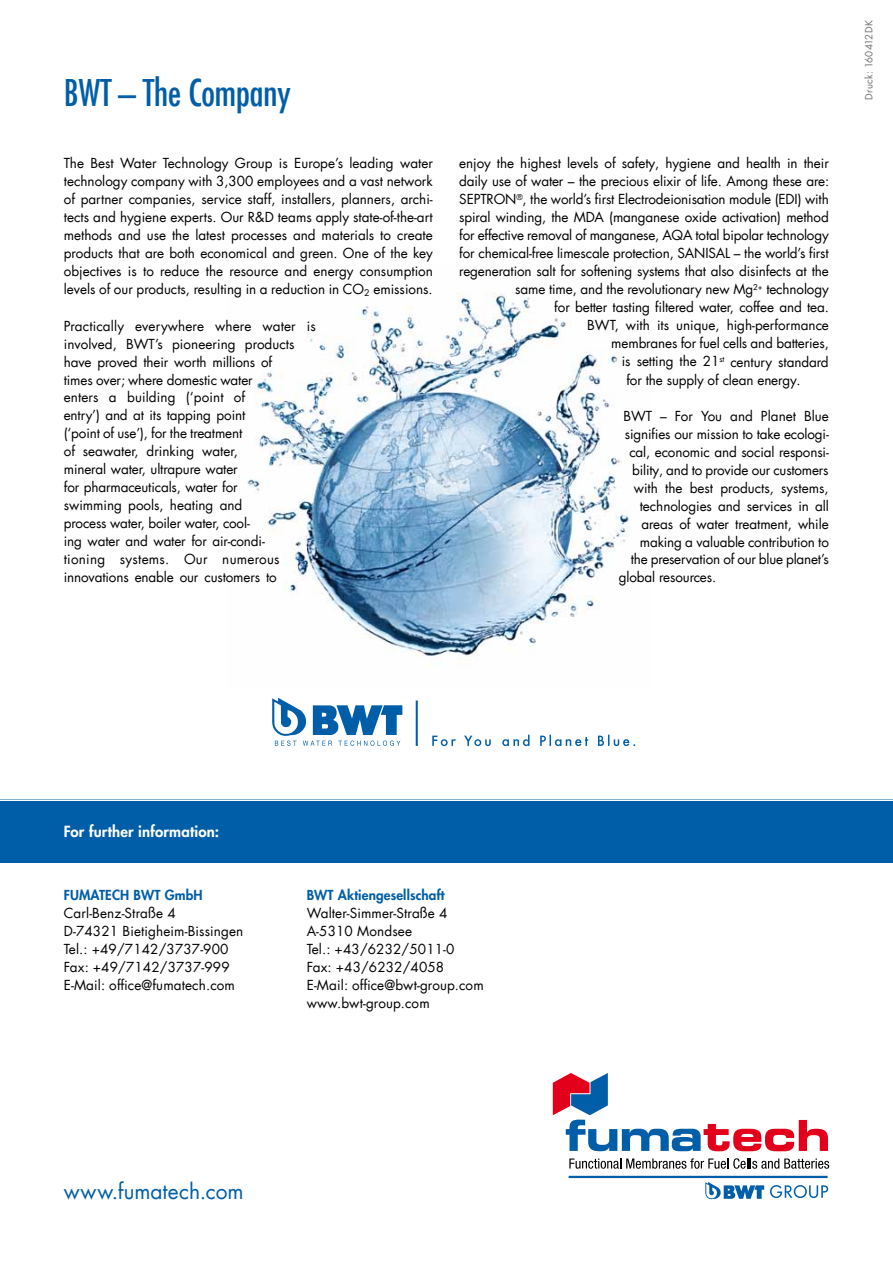
<style>
.page{position:relative;width:893px;height:1263px;background:#fff}
.page>*{position:absolute;margin:0;border:0;box-sizing:border-box;transform-origin:0 0}
.t1{font:500 condensed 36px "Futura Com";color:#005ea8}
.t2{font:21px "Futura Com";letter-spacing:.005em;color:#005ea8}
.t3{font:800 15px "Futura Com";letter-spacing:.01em;color:#fff}
.t4{font:13.5px/18px "Futura Com";letter-spacing:-.01em;color:#000;text-align:justify}
.t5{font:13.5px/18px "Futura Com";letter-spacing:.01em;color:#000}
.t6{font:800 13.5px "Futura Com";letter-spacing:.01em;color:#005ea8}
.t7{font:9.75px "Futura Com";letter-spacing:.025em;color:#707172}
</style>
<div class="page">
<div style="left:0;top:799px;width:893px;height:64px;background:#005ea8"></div>
<hr style="left:0;top:799px;width:893px;height:2px;background:#fff">
<img style="left:247px;top:292px;width:382px;height:375px">
<hr style="left:416px;top:700px;width:2px;height:46px;background:#005ea8">
<svg style="left:272px;top:698px;width:130px;height:48px"></svg>
<svg style="left:432px;top:735px;width:203px;height:11px"></svg>
<svg style="left:553px;top:1073px;width:275px;height:78px"></svg>
<hr style="left:569px;top:1176px;width:258px;height:2px;background:#005ea8">
<svg style="left:705px;top:1182px;width:59px;height:17px"></svg>
<svg style="left:770px;top:1185px;width:58px;height:13px"></svg>
<svg style="left:569px;top:1158px;width:260px;height:11px"></svg>
<h1 class="t1" style="left:64px;top:68px;width:229px">BWT – The Company</h1>
<p class="t4" style="left:64px;top:154px;width:371px">The Best Water Technology Group is Europe’s leading water technology company with 3,300 employees and a vast network of partner companies, service staff, installers, planners, archi&shy;tects and hygiene experts. Our R&amp;D teams apply state-of-the-art methods and use the latest processes and materials to create products that are both economical and green. One of the key objectives is to reduce the resource and energy consumption levels of our products, resulting in a reduction in CO<sub>2</sub> emissions.</p>
<p class="t4" style="left:64px;top:316px;width:254px;text-align:left">Practically everywhere where water is involved, BWT’s pioneering products have proved their worth millions of<br>times over; where domestic water<br>enters a building (‘point of<br>entry’) and at its tapping point<br>(‘point of use’), for the treatment<br>of seawater, drinking water,<br>mineral water, ultrapure water<br>for pharmaceuticals, water for<br>swimming pools, heating and<br>process water, boiler water, cool-<br>ing water and water for air-condi-<br>tioning systems. Our numerous innovations enable our customers to</p>
<p class="t4" style="left:459px;top:154px;width:371px">enjoy the highest levels of safety, hygiene and health in their</p>
<p class="t4" style="left:459px;top:172px;width:371px">daily use of water – the precious elixir of life. Among these are:</p>
<p class="t4" style="left:459px;top:190px;width:371px">SEPTRON<sup>®</sup>, the world’s first Electrodeionisation module (EDI) with</p>
<p class="t4" style="left:459px;top:208px;width:371px">spiral winding, the MDA (manganese oxide activation) method</p>
<p class="t4" style="left:459px;top:226px;width:371px">for effective removal of manganese, AQA total bipolar technology</p>
<p class="t4" style="left:459px;top:244px;width:371px">for chemical-free limescale protection, SANISAL – the world’s first</p>
<p class="t4" style="left:459px;top:262px;width:371px">regeneration salt for softening systems that also disinfects at the</p>
<p class="t4" style="left:515px;top:280px;width:315px">same time, and the revolutionary new Mg<sup>2+</sup> technology</p>
<p class="t4" style="left:554px;top:298px;width:276px">for better tasting filtered water, coffee and tea.</p>
<p class="t4" style="left:587px;top:316px;width:243px">BWT, with its unique, high-performance</p>
<p class="t4" style="left:611px;top:334px;width:219px">membranes for fuel cells and batteries,</p>
<p class="t4" style="left:622px;top:352px;width:208px">is setting the 21<sup>st</sup> century standard</p>
<p class="t4" style="left:626px;top:370px;width:176px">for the supply of clean energy.</p>
<p class="t4" style="left:623px;top:406px;width:207px">BWT – For You and Planet Blue</p>
<p class="t4" style="left:625px;top:424px;width:205px">signifies our mission to take ecologi-</p>
<p class="t4" style="left:629px;top:442px;width:201px">cal, economic and social responsi-</p>
<p class="t4" style="left:632px;top:460px;width:198px">bility, and to provide our customers</p>
<p class="t4" style="left:634px;top:478px;width:196px">with the best products, systems,</p>
<p class="t4" style="left:640px;top:496px;width:190px">technologies and services in all</p>
<p class="t4" style="left:641px;top:514px;width:189px">areas of water treatment, while</p>
<p class="t4" style="left:640px;top:532px;width:191px">making a valuable contribution to</p>
<p class="t4" style="left:631px;top:550px;width:199px">the preservation of our blue planet’s</p>
<p class="t4" style="left:619px;top:568px;width:99px">global resources.</p>
<p class="t7" style="left:862px;top:100px;width:81px;rotate:-90deg">Druck: 160412DK</p>
<p class="t3" style="left:64px;top:822px;width:157px">For further information:</p>
<p class="t6" style="left:64px;top:885px;width:140px">FUMATECH BWT GmbH</p>
<p class="t5" style="left:64px;top:904px;width:181px">Carl-Benz-Straße 4<br>D-74321 Bietigheim-Bissingen<br>Tel.: +49/7142/3737-900<br>Fax: +49/7142/3737-999<br>E-Mail: office@fumatech.com</p>
<p class="t6" style="left:307px;top:885px;width:139px">BWT Aktiengesellschaft</p>
<p class="t5" style="left:307px;top:904px;width:178px">Walter-Simmer-Straße 4<br>A-5310 Mondsee<br>Tel.: +43/6232/5011-0<br>Fax: +43/6232/4058<br>E-Mail: office@bwt-group.com www.bwt-group.com</p>
<h2 class="t2" style="left:64px;top:1177px;width:181px">www.fumatech.com</h2>
</div>
